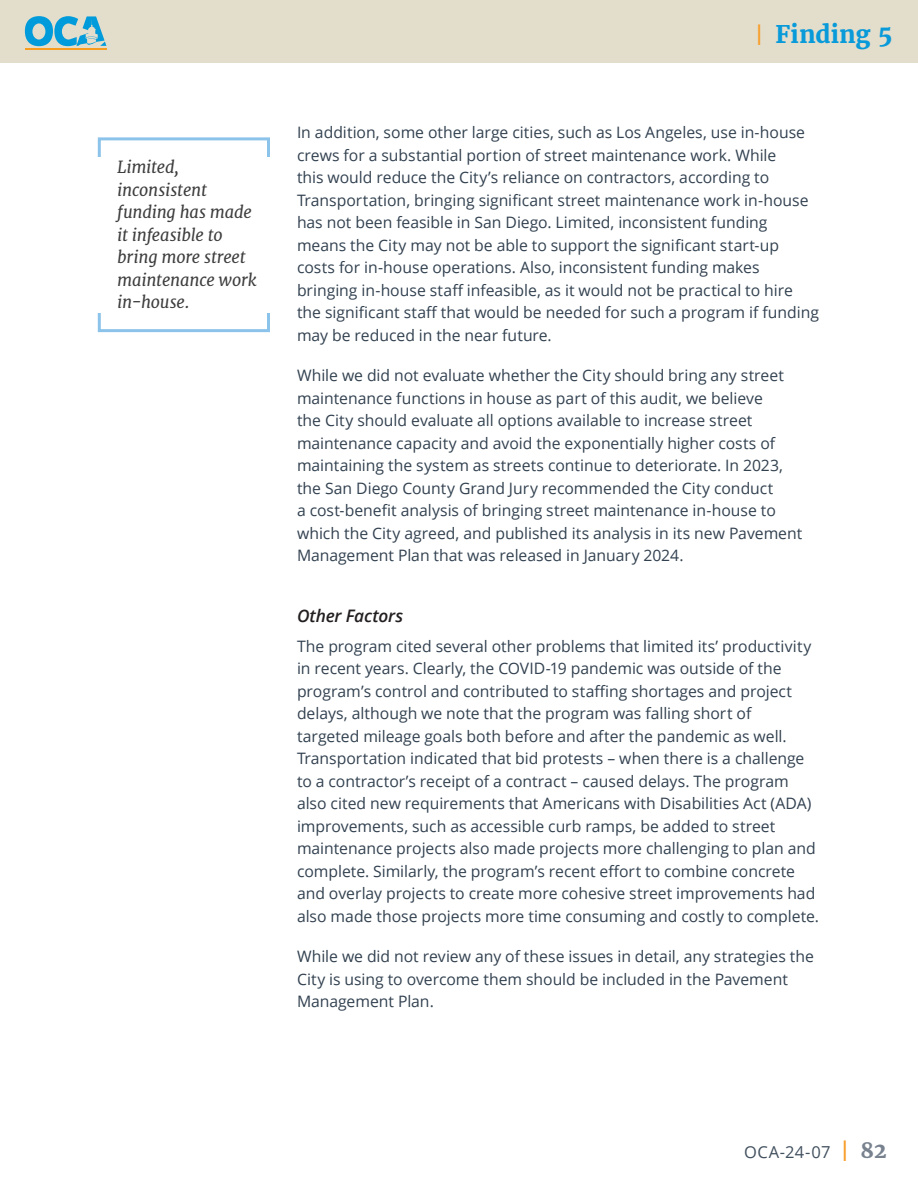
<style>
.page{position:relative;width:918px;height:1188px;background:#fff}
.page>*{position:absolute;margin:0;border:0;box-sizing:border-box;transform-origin:0 0}
.t1{font:700 24px "Merriweather";color:#089ad9}
.t2{font:italic 600 17.25px "Open Sans";letter-spacing:-.01em;color:#231f20}
.Finding_1_Pullout_Bo{font:italic 16.5px/22.5px "Merriweather";letter-spacing:-.01em;color:#3e3e3f}
.t3{font:16.5px "Open Sans";letter-spacing:.02em;color:#41505e}
.Body{font:15.75px/22.5px "Open Sans";color:#324150}
.s1{font-weight:400;font-size:21px;color:#f89c27}
.s2{font-family:"Merriweather";font-size:21px;color:#f89c27}
.s3{font-family:"Merriweather";font-weight:700;font-size:21px;color:#78828f}
</style>
<div class="page">
<div style="left:0;top:0;width:918px;height:63px;background:#e3ddcc"></div>
<hr style="left:25px;top:49px;width:82px;height:1px;background:#f99d1f">
<svg style="left:25px;top:16px;width:81px;height:30px"></svg>
<div style="left:98px;top:137px;width:172px;height:195px;border:3px solid #8cc3ea"></div>
<div style="left:90px;top:158px;width:18px;height:155px;background:#fff"></div>
<div style="left:261px;top:158px;width:18px;height:155px;background:#fff"></div>
<p class="Finding_1_Pullout_Bo" style="left:117px;top:156px;width:141px">Limited, inconsistent funding has made it infeasible to bring more street maintenance work in-house.</p>
<h1 class="t1" style="left:755px;top:18px;width:139px"><span class="s1">|</span> Finding 5</h1>
<p class="Body" style="left:297px;top:121px;width:523px">In addition, some other large cities, such as Los Angeles, use in-house crews for a substantial portion of street maintenance work. While<br>this would reduce the City’s reliance on contractors, according to Transportation, bringing significant street maintenance work in-house has not been feasible in San Diego. Limited, inconsistent funding means the City may not be able to support the significant start-up costs for in-house operations. Also, inconsistent funding makes bringing in-house staff infeasible, as it would not be practical to hire the significant staff that would be needed for such a program if funding may be reduced in the near future.</p>
<p class="Body" style="left:297px;top:364px;width:507px">While we did not evaluate whether the City should bring any street maintenance functions in house as part of this audit, we believe<br>the City should evaluate all options available to increase street maintenance capacity and avoid the exponentially higher costs of maintaining the system as streets continue to deteriorate. In 2023, the San Diego County Grand Jury recommended the City conduct<br>a cost-benefit analysis of bringing street maintenance in-house to which the City agreed, and published its analysis in its new Pavement Management Plan that was released in January 2024.</p>
<h4 class="t2" style="left:297px;top:604px;width:108px">Other Factors</h4>
<p class="Body" style="left:297px;top:634px;width:524px">The program cited several other problems that limited its’ productivity in recent years. Clearly, the COVID-19 pandemic was outside of the program’s control and contributed to staffing shortages and project delays, although we note that the program was falling short of<br>targeted mileage goals both before and after the pandemic as well.<br>Transportation indicated that bid protests – when there is a challenge to a contractor’s receipt of a contract – caused delays. The program also cited new requirements that Americans with Disabilities Act (ADA) improvements, such as accessible curb ramps, be added to street maintenance projects also made projects more challenging to plan and complete. Similarly, the program’s recent effort to combine concrete and overlay projects to create more cohesive street improvements had also made those projects more time consuming and costly to complete.</p>
<p class="Body" style="left:297px;top:945px;width:519px">While we did not review any of these issues in detail, any strategies the<br>City is using to overcome them should be included in the Pavement<br>Management Plan.</p>
<p class="t3" style="left:744px;top:1140px;width:144px">OCA-24-07 <span class="s2">|</span> <span class="s3">82</span></p>
</div>
